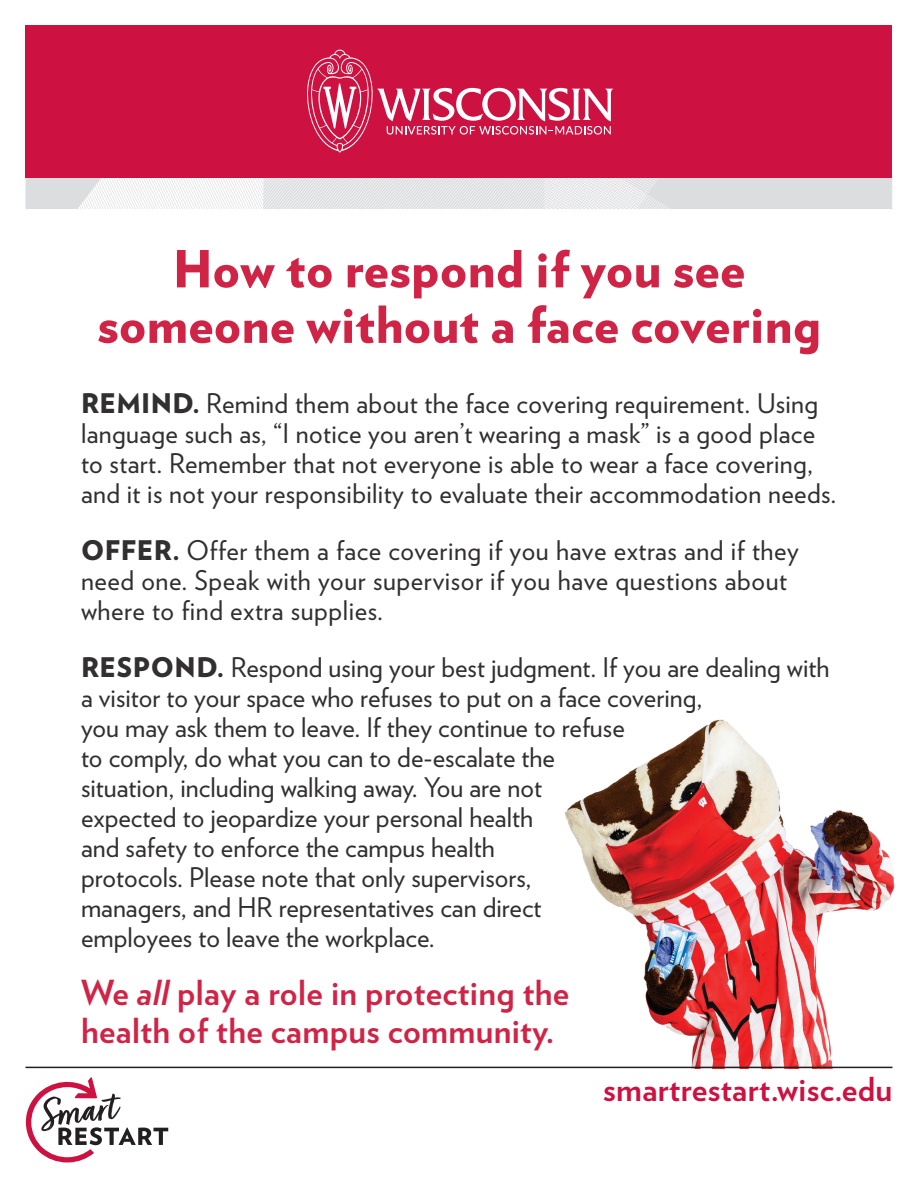
<style>
.page{position:relative;width:918px;height:1188px;background:#fff}
.page>*{position:absolute;margin:0;border:0;box-sizing:border-box;transform-origin:0 0}
.t1{font:900 51px/55.5px "Verlag";letter-spacing:.01em;color:#d02447;text-align:center}
.t2{font:700 34.5px/37.5px "Verlag";letter-spacing:.01em;color:#d02447}
.t3{font:700 33px "Verlag";letter-spacing:.01em;color:#cd1141}
.t4{font:27px/30px "Verlag";color:#312f30}
.t5{font:27px/30px "Verlag";letter-spacing:.02em;color:#312f30}
.s1{font-weight:900}
.s2{font-style:italic}
</style>
<div class="page">
<svg style="left:26px;top:178px;width:867px;height:31px"></svg>
<div style="left:26px;top:26px;width:866px;height:152px;background:#cd1141"></div>
<svg style="left:26px;top:1077px;width:142px;height:85px"></svg>
<svg style="left:307px;top:50px;width:306px;height:103px"></svg>
<img style="left:550px;top:719px;width:345px;height:349px">
<hr style="left:26px;top:1067px;width:866px;height:1px;background:#231f20">
<h1 class="t1" style="left:97px;top:239px;width:725px">How to respond if you see someone without a face covering</h1>
<p class="t4" style="left:81px;top:387px;width:757px"><span class="s1">REMIND.</span> Remind them about the face covering requirement. Using language such as, “I notice you aren’t wearing a mask” is a good place to start. Remember that not everyone is able to wear a face covering, and it is not your responsibility to evaluate their accommodation needs.</p>
<p class="t5" style="left:81px;top:534px;width:719px"><span class="s1">OFFER.</span> Offer them a face covering if you have extras and if they need one. Speak with your supervisor if you have questions about where to find extra supplies.</p>
<p class="t4" style="left:81px;top:651px;width:750px"><span class="s1">RESPOND.</span> Respond using your best judgment. If you are dealing with a visitor to your space who refuses to put on a face covering,<br>you may ask them to leave. If they continue to refuse<br>to comply, do what you can to de-escalate the<br>situation, including walking away. You are not<br>expected to jeopardize your personal health<br>and safety to enforce the campus health<br>protocols. Please note that only supervisors,<br>managers, and HR representatives can direct<br>employees to leave the workplace.</p>
<p class="t2" style="left:81px;top:972px;width:490px">We <span class="s2">all</span> play a role in protecting the health of the campus community.</p>
<p class="t3" style="left:603px;top:1064px;width:291px">smartrestart.wisc.edu</p>
</div>
